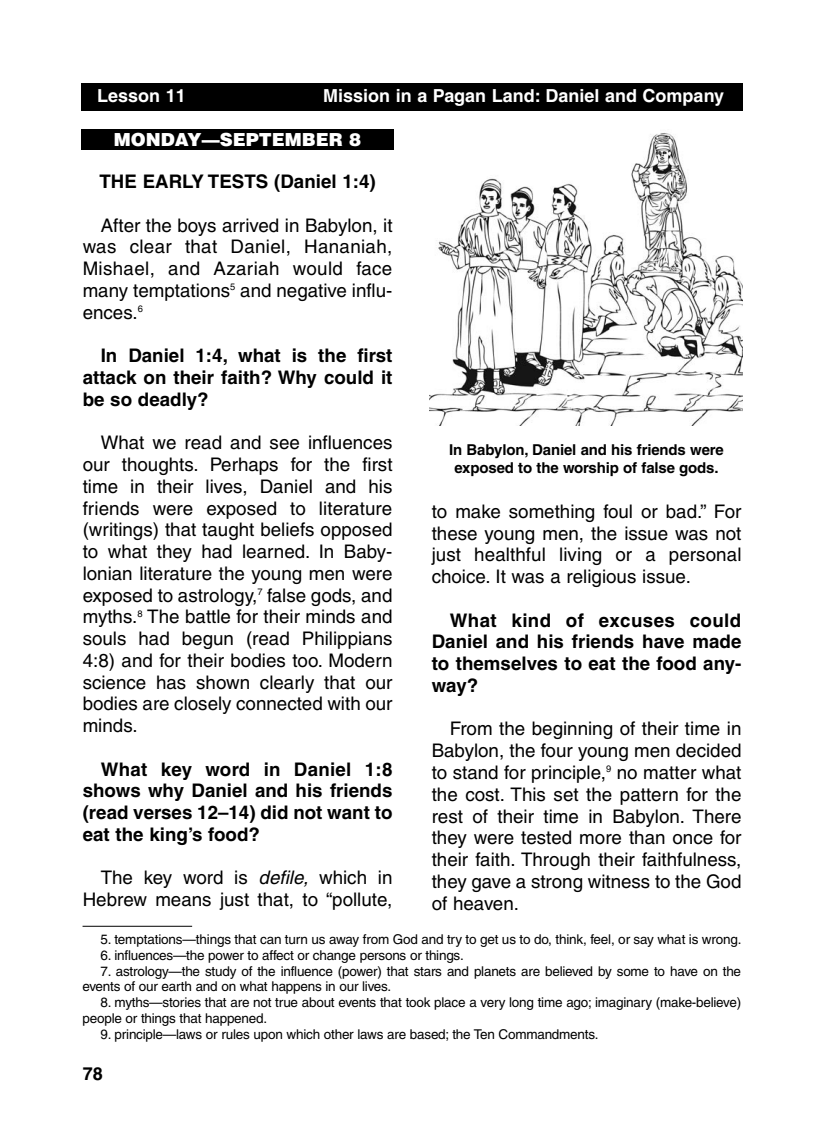
<style>
.page{position:relative;width:824px;height:1148px;background:#fff}
.page>*{position:absolute;margin:0;border:0;box-sizing:border-box;transform-origin:0 0}
.t1{font:18.75px/21.8px "Helvetica";color:#000;text-align:justify}
.t2{font:700 18.75px/21.8px "Helvetica";color:#000;text-align:justify}
.t3{font:700 18px "Helvetica";color:#fff}
.t4{font:900 18px "Helvetica";color:#fff}
.t5{font:700 18px "Helvetica";color:#000}
.t6{font:700 15px/18px "Helvetica";letter-spacing:-.01em;color:#000;text-align:center}
.t7{font:13.5px/15.8px "Helvetica";letter-spacing:-.015em;color:#000}
.s1{font-style:italic}
</style>
<div class="page">
<div style="left:81px;top:84px;width:661px;height:27px;background:#000"></div>
<div style="left:81px;top:130px;width:313px;height:20px;background:#000"></div>
<img style="left:430px;top:133px;width:312px;height:292px">
<hr style="left:82px;top:925px;width:110px;height:1px;background:#000">
<p class="t3" style="left:97px;top:89px;width:90px">Lesson 11</p>
<p class="t3" style="left:323px;top:89px;width:402px">Mission in a Pagan Land: Daniel and Company</p>
<p class="t4" style="left:114px;top:130px;width:249px">MONDAY—SEPTEMBER 8</p>
<p class="t2" style="left:99px;top:172px;width:278px">THE EARLY TESTS (Daniel 1:4)</p>
<p class="t1" style="left:83px;top:216px;width:311px;text-indent:18px">After the boys arrived in Babylon, it was clear that Daniel, Hananiah, Mishael, and Azariah would face many temptations<sup>5</sup> and negative influ&shy;ences.<sup>6</sup></p>
<p class="t2" style="left:83px;top:346px;width:311px;text-indent:18px">In Daniel 1:4, what is the first attack on their faith? Why could it be so deadly?</p>
<p class="t1" style="left:83px;top:433px;width:311px;text-indent:18px">What we read and see influences our thoughts. Perhaps for the first time in their lives, Daniel and his friends were exposed to literature (writings) that taught beliefs opposed to what they had learned. In Baby&shy;lonian literature the young men were exposed to astrology,<sup>7</sup> false gods, and myths.<sup>8</sup> The battle for their minds and souls had begun (read Philippians 4:8) and for their bodies too. Modern science has shown clearly that our bodies are closely connected with our minds.</p>
<p class="t2" style="left:83px;top:759px;width:311px;text-indent:18px">What key word in Daniel 1:8 shows why Daniel and his friends (read verses 12–14) did not want to eat the king’s food?</p>
<p class="t1" style="left:83px;top:868px;width:311px;text-align:right">The key word is <span class="s1">defile,</span> which in<br>Hebrew means just that, to “pollute,</p>
<p class="t6" style="left:449px;top:442px;width:276px">In Babylon, Daniel and his friends were exposed to the worship of false gods.</p>
<p class="t1" style="left:431px;top:502px;width:311px">to make something foul or bad.” For these young men, the issue was not just healthful living or a personal choice. It was a religious issue.</p>
<p class="t2" style="left:431px;top:610px;width:311px;text-indent:18px">What kind of excuses could Daniel and his friends have made to themselves to eat the food any&shy;way?</p>
<p class="t1" style="left:431px;top:719px;width:311px;text-indent:18px">From the beginning of their time in Babylon, the four young men decided to stand for principle,<sup>9</sup> no matter what the cost. This set the pattern for the rest of their time in Babylon. There they were tested more than once for their faith. Through their faithfulness, they gave a strong witness to the God of heaven.</p>
<p class="t7" style="left:101px;top:932px;width:642px">5. temptations—things that can turn us away from God and try to get us to do, think, feel, or say what is wrong.</p>
<p class="t7" style="left:101px;top:948px;width:365px">6. influences—the power to affect or change persons or things.</p>
<p class="t7" style="left:82px;top:964px;width:660px;text-indent:18px">7. astrology—the study of the influence (power) that stars and planets are believed by some to have on the events of our earth and on what happens in our lives.</p>
<p class="t7" style="left:82px;top:995px;width:660px;text-indent:18px">8. myths—stories that are not true about events that took place a very long time ago; imaginary (make-believe) people or things that happened.</p>
<p class="t7" style="left:101px;top:1027px;width:499px">9. principle—laws or rules upon which other laws are based; the Ten Commandments.</p>
<p class="t5" style="left:83px;top:1066px;width:22px">78</p>
</div>
